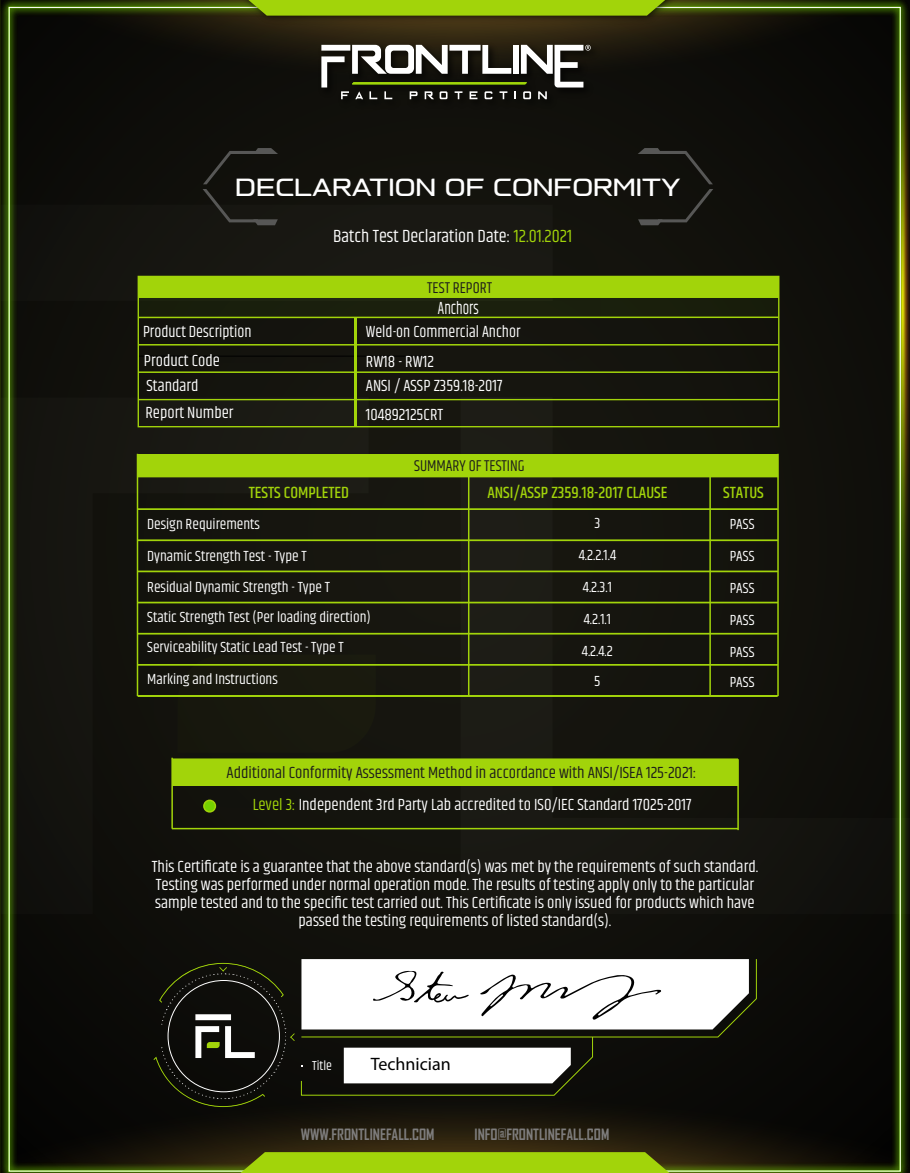
<style>
.page{position:relative;width:910px;height:1173px;background:#fff}
.page>*{position:absolute;margin:0;border:0;box-sizing:border-box;transform-origin:0 0}
.t1{font:900 24.15px "Nebulosa";color:#fff}
.t2{font:18px "Khand";color:#fff}
.t3{font:18px "Myriad Pro";color:#000}
.t4{font:18px "Khand";color:#fff;scale:.81 1}
.t5{font:16.5px/18px "Khand";color:#fff;text-align:center}
.t6{font:16.5px "Khand";color:#1d1d1b}
.t7{font:500 16.5px "Khand";color:#a2d40a}
.t8{font:16.5px "Khand";color:#fff;scale:.96 1}
.t9{font:16.05px "Khand";color:#1d1d1b;scale:.96 1}
.t10{font:15px/31.8px "Khand";color:#fff}
.t11{font:700 15px "Agency FB";color:#7e7d7d}
.t12{font:13.35px "Khand";color:#fff}
.s1{color:#a2d40a}
</style>
<div class="page">
<img style="left:0;top:0;width:909px;height:1173px">
<svg style="left:240px;top:1152px;width:429px;height:21px;background:#9bc90a"></svg>
<div style="left:271px;top:70px;width:377px;height:87px;background:#11100c"></div>
<svg style="left:321px;top:70px;width:269px;height:29px;background:#393c2d"></svg>
<img style="left:191px;top:0;width:535px;height:70px">
<svg style="left:242px;top:0;width:429px;height:16px;background:#98c60a"></svg>
<svg style="left:893px;top:0;width:16px;height:643px;background:#46530c"></svg>
<svg style="left:153px;top:963px;width:141px;height:144px;background:#1e1f18"></svg>
<svg style="left:202px;top:148px;width:76px;height:77px;background:#191814"></svg>
<svg style="left:637px;top:148px;width:76px;height:77px;background:#181713"></svg>
<div style="left:138px;top:508px;width:639px;height:2px;border:1px solid #a2d40a"></div>
<div style="left:138px;top:539px;width:639px;height:2px;border:1px solid #a2d40a"></div>
<div style="left:138px;top:571px;width:639px;height:1px;border:1px solid #a2d40a"></div>
<div style="left:138px;top:602px;width:639px;height:1px;border:1px solid #a2d40a"></div>
<div style="left:138px;top:633px;width:639px;height:1px;border:1px solid #a2d40a"></div>
<div style="left:138px;top:664px;width:639px;height:1px;border:1px solid #a2d40a"></div>
<div style="left:138px;top:695px;width:639px;height:2px;border:1px solid #a2d40a"></div>
<div style="left:137px;top:454px;width:640px;height:23px;background:#a2d40a"></div>
<hr style="left:171px;top:757px;width:2px;height:71px;background:#a2d40a">
<hr style="left:172px;top:828px;width:565px;height:1px;background:#a2d40a">
<hr style="left:172px;top:758px;width:565px;height:2px;background:#a2d40a">
<hr style="left:737px;top:759px;width:1px;height:71px;background:#a2d40a">
<div style="left:204px;top:800px;width:11px;height:12px;background:#75d100;border-radius:50%"></div>
<div style="left:203px;top:799px;width:13px;height:13px;border:2px solid #a2d40a;border-radius:50%"></div>
<div style="left:172px;top:759px;width:565px;height:27px;background:#a2d40a"></div>
<div style="left:138px;top:276px;width:640px;height:22px;background:#a2d40a"></div>
<div style="left:138px;top:297px;width:640px;height:20px;background:#1a1f0d"></div>
<hr style="left:139px;top:356px;width:284px;height:1px;background:#000">
<hr style="left:354px;top:317px;width:3px;height:110px;background:#a2d40a">
<div style="left:137px;top:276px;width:642px;height:151px;border:1px solid #a2d40a"></div>
<hr style="left:138px;top:316px;width:640px;height:2px;background:#a2d40a">
<hr style="left:137px;top:454px;width:1px;height:242px;background:#a2d40a">
<hr style="left:776px;top:454px;width:2px;height:242px;background:#a2d40a">
<hr style="left:709px;top:476px;width:1px;height:219px;background:#a2d40a">
<hr style="left:468px;top:475px;width:1px;height:220px;background:#a2d40a">
<hr style="left:139px;top:344px;width:639px;height:1px;background:#a2d40a">
<hr style="left:138px;top:371px;width:639px;height:2px;background:#a2d40a">
<hr style="left:138px;top:399px;width:640px;height:1px;background:#a2d40a">
<svg style="left:300px;top:958px;width:456px;height:138px"></svg>
<h1 class="t1" style="left:235px;top:167px;width:446px">DECLARATION OF CONFORMITY</h1>
<p class="t2" style="left:333px;top:225px;width:240px">Batch Test Declaration Date: <span class="s1">12.01.2021</span></p>
<p class="t9" style="left:427px;top:278px;width:69px">TEST REPORT</p>
<p class="t4" style="left:438px;top:297px;width:52px">Anchors</p>
<p class="t8" style="left:143px;top:322px;width:114px">Product Description</p>
<p class="t8" style="left:365px;top:322px;width:162px">Weld-on Commercial Anchor</p>
<p class="t5" style="left:144px;top:353px;width:77px">Product Code</p>
<p class="t5" style="left:365px;top:353px;width:70px">RW18 - RW12</p>
<p class="t5" style="left:146px;top:378px;width:53px">Standard</p>
<p class="t5" style="left:365px;top:378px;width:138px">ANSI / ASSP Z359.18-2017</p>
<p class="t5" style="left:145px;top:404px;width:89px">Report Number</p>
<p class="t5" style="left:365px;top:406px;width:79px">104892125CRT</p>
<p class="t9" style="left:414px;top:456px;width:117px">SUMMARY OF TESTING</p>
<p class="t7" style="left:248px;top:483px;width:102px">TESTS COMPLETED</p>
<p class="t7" style="left:487px;top:483px;width:181px">ANSI/ASSP Z359.18-2017 CLAUSE</p>
<p class="t7" style="left:722px;top:483px;width:42px">STATUS</p>
<p class="t10" style="left:147px;top:509px;width:114px">Design Requirements</p>
<p class="t10" style="left:578px;top:508px;width:39px;text-align:center">3<br>4.2.2.1.4<br>4.2.3.1<br>4.2.1.1<br>4.2.4.2</p>
<p class="t10" style="left:594px;top:666px;width:8px">5</p>
<p class="t10" style="left:147px;top:540px;width:161px">Dynamic Strength Test - Type T</p>
<p class="t10" style="left:147px;top:573px;width:225px;line-height:30px">Residual Dynamic Strength - Type T<br>Static Strength Test (Per loading direction)<br>Serviceability Static Lead Test - Type T</p>
<p class="t10" style="left:147px;top:664px;width:132px">Marking and Instructions</p>
<p class="t6" style="left:226px;top:762px;width:471px">Additional Conformity Assessment Method in accordance with ANSI/ISEA 125-2021:</p>
<p class="t5" style="left:252px;top:797px;width:440px"><span class="s1">Level 3:</span> Independent 3rd Party Lab accredited to ISO/IEC Standard 17025-2017</p>
<p class="t10" style="left:729px;top:509px;width:26px;text-align:justify">PASS PASS PASS</p>
<p class="t10" style="left:729px;top:605px;width:26px">PASS</p>
<p class="t10" style="left:729px;top:637px;width:26px;line-height:30.2px">PASS<br>PASS</p>
<p class="t5" style="left:152px;top:859px;width:607px">This Certificate is a guarantee that the above standard(s) was met by the requirements of such standard.<br>Testing was performed under normal operation mode. The results of testing apply only to the particular sample tested and to the specific test carried out. This Certificate is only issued for products which have passed the testing requirements of listed standard(s).</p>
<p class="t12" style="left:312px;top:1057px;width:21px">Title</p>
<p class="t3" style="left:370px;top:1052px;width:81px">Technician</p>
<p class="t11" style="left:300px;top:1124px;width:135px">WWW.FRONTLINEFALL.COM</p>
<p class="t11" style="left:474px;top:1125px;width:136px">INFO@FRONTLINEFALL.COM</p>
</div>
